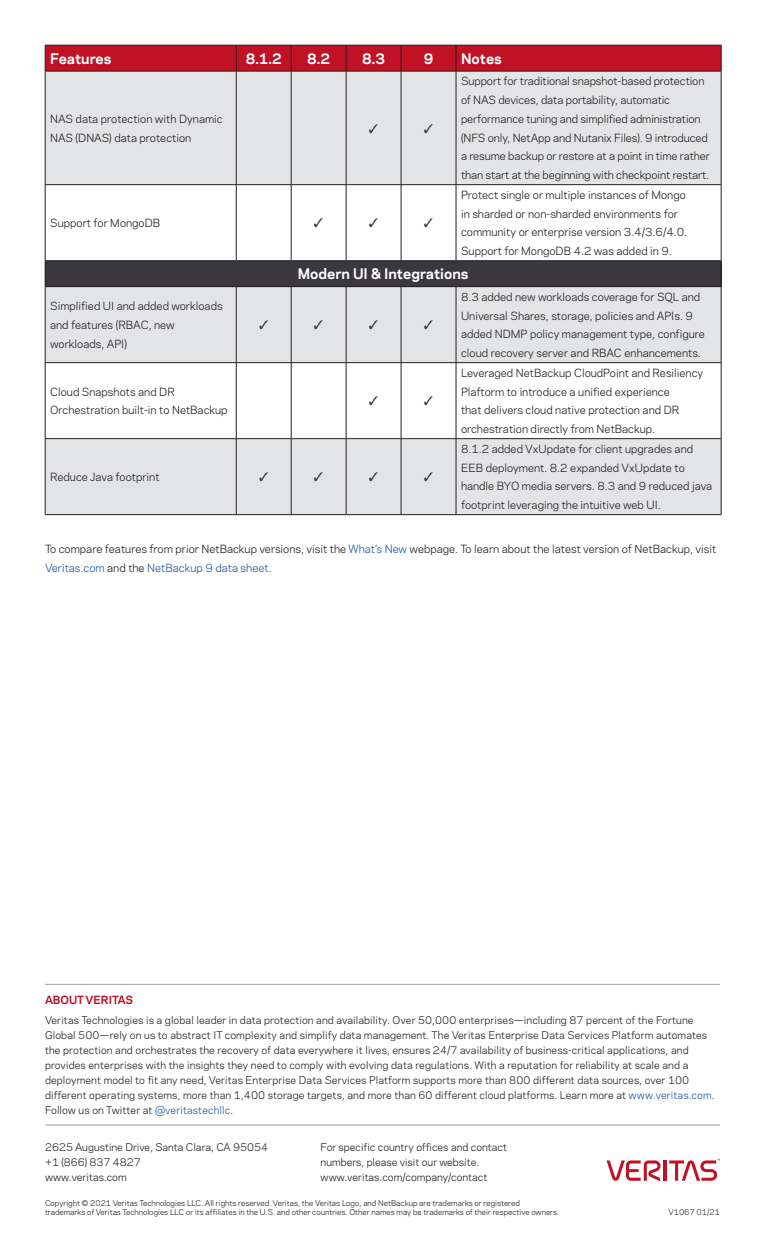
<style>
.page{position:relative;width:765px;height:1260px;background:#fff}
.page>*{position:absolute;margin:0;border:0;box-sizing:border-box;transform-origin:0 0}
.Body_Copy{font:700 13.75px "Polaris";color:#fff}
.Body_Copy-2{font:10.62px/18.8px "Polaris";color:#231f20}
.t1{font:700 10.62px "Polaris";color:#c01125}
.t2{font:10px/15px "Polaris";letter-spacing:.01em;color:#231f20}
.t3{font:7.5px/9px "Polaris";color:#231f20}
.s1{color:#2056a6}
</style>
<div class="page">
<hr style="left:664px;top:1160px;width:3px;height:21px;background:#c01125">
<svg style="left:607px;top:1160px;width:54px;height:21px"></svg>
<svg style="left:669px;top:1159px;width:51px;height:22px"></svg>
<hr style="left:45px;top:1125px;width:675px;height:1px;background:#9d9fa2">
<hr style="left:45px;top:984px;width:675px;height:1px;background:#9d9fa2">
<div style="left:46px;top:72px;width:675px;height:442px;background:#e3e4e6"></div>
<svg style="left:46px;top:185px;width:675px;height:253px"></svg>
<div style="left:45px;top:261px;width:676px;height:26px;background:#3a383c"></div>
<svg style="left:45px;top:45px;width:677px;height:26px;background:#b81225"></svg>
<hr style="left:45px;top:71px;width:191px;height:1px;background:#231f20">
<hr style="left:45px;top:71px;width:1px;height:113px;background:#231f20">
<hr style="left:236px;top:71px;width:55px;height:1px;background:#231f20">
<hr style="left:236px;top:71px;width:1px;height:113px;background:#231f20">
<hr style="left:291px;top:71px;width:55px;height:1px;background:#231f20">
<hr style="left:291px;top:71px;width:1px;height:113px;background:#231f20">
<hr style="left:346px;top:71px;width:55px;height:1px;background:#231f20">
<hr style="left:346px;top:71px;width:1px;height:113px;background:#231f20">
<hr style="left:401px;top:71px;width:55px;height:1px;background:#231f20">
<hr style="left:401px;top:71px;width:1px;height:113px;background:#231f20">
<hr style="left:456px;top:71px;width:265px;height:1px;background:#231f20">
<hr style="left:456px;top:71px;width:1px;height:113px;background:#231f20">
<hr style="left:721px;top:71px;width:1px;height:113px;background:#231f20">
<hr style="left:45px;top:184px;width:191px;height:1px;background:#231f20">
<hr style="left:45px;top:185px;width:1px;height:75px;background:#231f20">
<hr style="left:236px;top:184px;width:55px;height:1px;background:#231f20">
<hr style="left:291px;top:184px;width:55px;height:1px;background:#231f20">
<hr style="left:346px;top:184px;width:55px;height:1px;background:#231f20">
<hr style="left:401px;top:184px;width:55px;height:1px;background:#231f20">
<hr style="left:456px;top:184px;width:265px;height:1px;background:#231f20">
<hr style="left:45px;top:260px;width:191px;height:1px;background:#231f20">
<svg style="left:45px;top:261px;width:1px;height:25px"></svg>
<hr style="left:45px;top:286px;width:191px;height:1px;background:#231f20">
<hr style="left:45px;top:287px;width:1px;height:75px;background:#231f20">
<hr style="left:236px;top:286px;width:55px;height:1px;background:#231f20">
<hr style="left:236px;top:287px;width:1px;height:75px;background:#231f20">
<hr style="left:291px;top:286px;width:55px;height:1px;background:#231f20">
<hr style="left:291px;top:287px;width:1px;height:75px;background:#231f20">
<hr style="left:346px;top:286px;width:55px;height:1px;background:#231f20">
<hr style="left:346px;top:287px;width:1px;height:75px;background:#231f20">
<hr style="left:401px;top:286px;width:55px;height:1px;background:#231f20">
<hr style="left:401px;top:287px;width:1px;height:75px;background:#231f20">
<hr style="left:456px;top:286px;width:265px;height:1px;background:#231f20">
<hr style="left:456px;top:287px;width:1px;height:75px;background:#231f20">
<hr style="left:721px;top:287px;width:1px;height:75px;background:#231f20">
<hr style="left:45px;top:362px;width:191px;height:1px;background:#231f20">
<hr style="left:45px;top:363px;width:1px;height:75px;background:#231f20">
<hr style="left:236px;top:362px;width:55px;height:1px;background:#231f20">
<hr style="left:236px;top:363px;width:1px;height:75px;background:#231f20">
<hr style="left:291px;top:362px;width:55px;height:1px;background:#231f20">
<hr style="left:291px;top:363px;width:1px;height:75px;background:#231f20">
<hr style="left:346px;top:362px;width:55px;height:1px;background:#231f20">
<hr style="left:346px;top:363px;width:1px;height:75px;background:#231f20">
<hr style="left:401px;top:362px;width:55px;height:1px;background:#231f20">
<hr style="left:401px;top:363px;width:1px;height:75px;background:#231f20">
<hr style="left:456px;top:362px;width:265px;height:1px;background:#231f20">
<hr style="left:456px;top:363px;width:1px;height:75px;background:#231f20">
<hr style="left:721px;top:363px;width:1px;height:75px;background:#231f20">
<hr style="left:45px;top:438px;width:191px;height:1px;background:#231f20">
<hr style="left:45px;top:439px;width:1px;height:75px;background:#231f20">
<hr style="left:45px;top:514px;width:191px;height:1px;background:#231f20">
<hr style="left:236px;top:438px;width:55px;height:1px;background:#231f20">
<hr style="left:236px;top:439px;width:1px;height:75px;background:#231f20">
<hr style="left:236px;top:514px;width:55px;height:1px;background:#231f20">
<hr style="left:291px;top:438px;width:55px;height:1px;background:#231f20">
<hr style="left:291px;top:439px;width:1px;height:75px;background:#231f20">
<hr style="left:291px;top:514px;width:55px;height:1px;background:#231f20">
<hr style="left:346px;top:438px;width:55px;height:1px;background:#231f20">
<hr style="left:346px;top:439px;width:1px;height:75px;background:#231f20">
<hr style="left:346px;top:514px;width:55px;height:1px;background:#231f20">
<hr style="left:401px;top:438px;width:55px;height:1px;background:#231f20">
<hr style="left:401px;top:439px;width:1px;height:75px;background:#231f20">
<hr style="left:401px;top:514px;width:55px;height:1px;background:#231f20">
<hr style="left:456px;top:438px;width:265px;height:1px;background:#231f20">
<hr style="left:456px;top:439px;width:1px;height:75px;background:#231f20">
<hr style="left:721px;top:439px;width:1px;height:75px;background:#231f20">
<hr style="left:456px;top:514px;width:265px;height:1px;background:#231f20">
<svg style="left:369px;top:124px;width:9px;height:9px"></svg>
<svg style="left:424px;top:124px;width:9px;height:9px"></svg>
<svg style="left:236px;top:185px;width:486px;height:101px"></svg>
<svg style="left:259px;top:320px;width:9px;height:10px"></svg>
<svg style="left:314px;top:320px;width:9px;height:10px"></svg>
<svg style="left:369px;top:320px;width:9px;height:10px"></svg>
<svg style="left:424px;top:320px;width:9px;height:10px"></svg>
<svg style="left:369px;top:396px;width:9px;height:10px"></svg>
<svg style="left:424px;top:396px;width:9px;height:10px"></svg>
<svg style="left:259px;top:472px;width:9px;height:10px"></svg>
<svg style="left:314px;top:472px;width:9px;height:10px"></svg>
<svg style="left:369px;top:472px;width:9px;height:10px"></svg>
<svg style="left:424px;top:472px;width:9px;height:10px"></svg>
<p class="Body_Copy" style="left:50px;top:48px;width:63px">Features</p>
<p class="Body_Copy" style="left:246px;top:48px;width:37px">8.1.2</p>
<p class="Body_Copy" style="left:307px;top:48px;width:24px">8.2</p>
<p class="Body_Copy" style="left:362px;top:48px;width:24px">8.3</p>
<p class="Body_Copy" style="left:424px;top:48px;width:11px">9</p>
<p class="Body_Copy" style="left:461px;top:48px;width:42px">Notes</p>
<p class="Body_Copy-2" style="left:50px;top:109px;width:174px">NAS data protection with Dynamic<br>NAS (DNAS) data protection</p>
<p class="Body_Copy-2" style="left:50px;top:213px;width:112px">Support for MongoDB</p>
<p class="Body_Copy-2" style="left:461px;top:71px;width:250px">Support for traditional snapshot-based protection of NAS devices, data portability, automatic performance tuning and simplified administration (NFS only, NetApp and Nutanix Files). 9 introduced a resume backup or restore at a point in time rather than start at the beginning with checkpoint restart.</p>
<p class="Body_Copy-2" style="left:461px;top:185px;width:228px">Protect single or multiple instances of Mongo in sharded or non-sharded environments for community or enterprise version 3.4/3.6/4.0.<br>Support for MongoDB 4.2 was added in 9.</p>
<p class="Body_Copy" style="left:298px;top:263px;width:172px">Modern UI &amp; Integrations</p>
<p class="Body_Copy-2" style="left:50px;top:296px;width:174px">Simplified UI and added workloads and features (RBAC, new workloads, API)</p>
<p class="Body_Copy-2" style="left:461px;top:287px;width:245px">8.3 added new workloads coverage for SQL and Universal Shares, storage, policies and APIs. 9 added NDMP policy management type, configure cloud recovery server and RBAC enhancements.</p>
<p class="Body_Copy-2" style="left:50px;top:381px;width:179px">Cloud Snapshots and DR<br>Orchestration built-in to NetBackup</p>
<p class="Body_Copy-2" style="left:461px;top:363px;width:244px">Leveraged NetBackup CloudPoint and Resiliency Plaftorm to introduce a unified experience<br>that delivers cloud native protection and DR orchestration directly from NetBackup.</p>
<p class="Body_Copy-2" style="left:50px;top:467px;width:111px">Reduce Java footprint</p>
<p class="Body_Copy-2" style="left:461px;top:439px;width:253px">8.1.2 added VxUpdate for client upgrades and EEB deployment. 8.2 expanded VxUpdate to handle BYO media servers. 8.3 and 9 reduced java footprint leveraging the intuitive web UI.</p>
<p class="Body_Copy-2" style="left:45px;top:539px;width:673px">To compare features from prior NetBackup versions, visit the <span class="s1">What’s New</span> webpage. To learn about the latest version of NetBackup, visit<br><span class="s1">Veritas.com</span> and the <span class="s1">NetBackup 9 data sheet</span>.</p>
<p class="t1" style="left:45px;top:992px;width:90px">ABOUT VERITAS</p>
<p class="t2" style="left:45px;top:1012px;width:671px">Veritas Technologies is a global leader in data protection and availability. Over 50,000 enterprises—including 87 percent of the Fortune Global 500—rely on us to abstract IT complexity and simplify data management. The Veritas Enterprise Data Services Platform automates the protection and orchestrates the recovery of data everywhere it lives, ensures 24/7 availability of business-critical applications, and provides enterprises with the insights they need to comply with evolving data regulations. With a reputation for reliability at scale and a deployment model to fit any need, Veritas Enterprise Data Services Platform supports more than 800 different data sources, over 100 different operating systems, more than 1,400 storage targets, and more than 60 different cloud platforms. Learn more at <span class="s1">www.veritas.com</span>.<br>Follow us on Twitter at <span class="s1">@veritastechllc</span>.</p>
<p class="t2" style="left:45px;top:1139px;width:225px">2625 Augustine Drive, Santa Clara, CA 95054 +1 (866) 837 4827<br>www.veritas.com</p>
<p class="t2" style="left:321px;top:1139px;width:188px">For specific country offices and contact numbers, please visit our website. www.veritas.com/company/contact</p>
<p class="t3" style="left:45px;top:1198px;width:516px">Copyright © 2021 Veritas Technologies LLC. All rights reserved. Veritas, the Veritas Logo, and NetBackup are trademarks or registered trademarks of Veritas Technologies LLC or its affiliates in the U.S. and other countries. Other names may be trademarks of their respective owners.</p>
<p class="t3" style="left:668px;top:1207px;width:53px">V1067 01/21</p>
</div>
